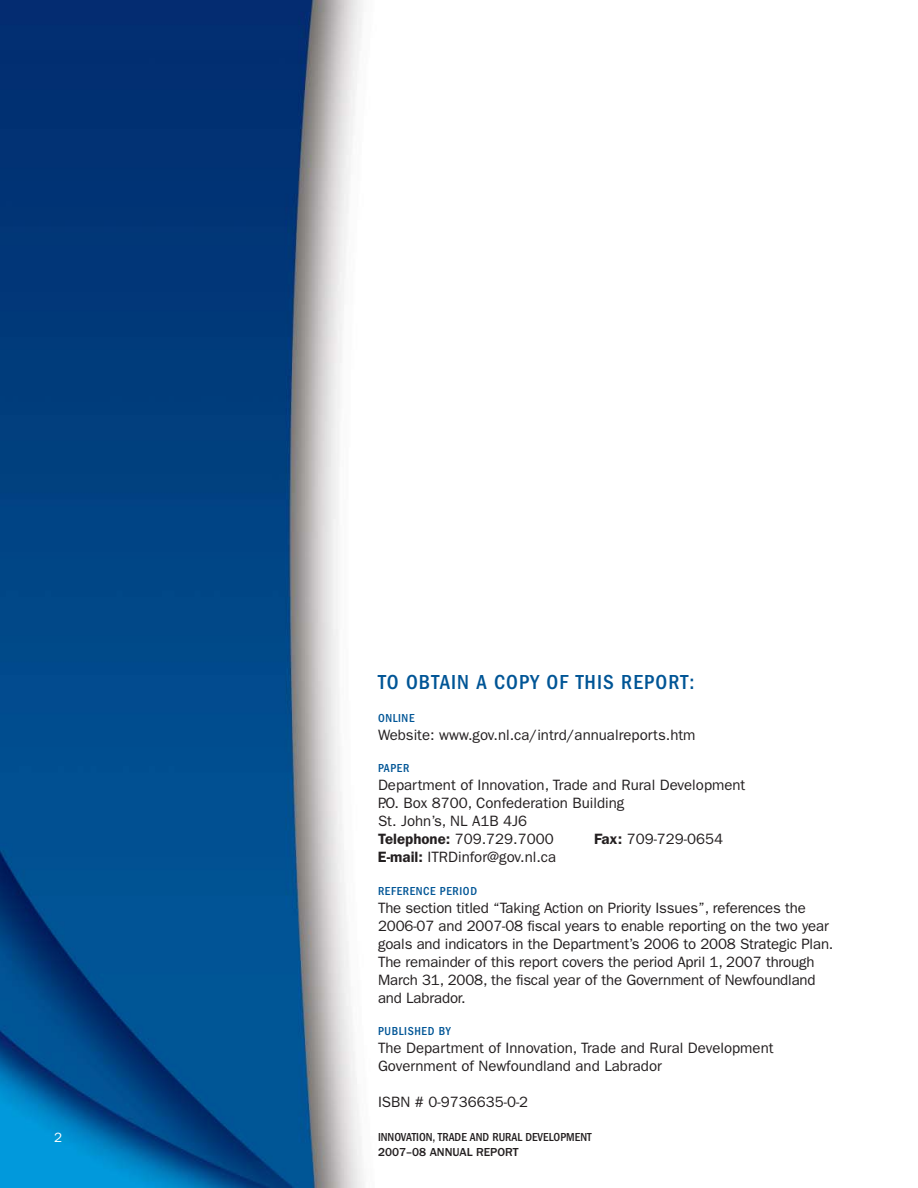
<style>
.page{position:relative;width:918px;height:1188px;background:#fff}
.page>*{position:absolute;margin:0;border:0;box-sizing:border-box;transform-origin:0 0}
.t1{font:500 condensed 21px "ITC Franklin Gothic Std";letter-spacing:.05em;color:#005596}
.t2{font:15px/18px "ITC Franklin Gothic Std";letter-spacing:-.01em;color:#231f20}
.t3{font:13.5px "ITC Franklin Gothic Std";color:#fff}
.t4{font:500 condensed 12px "ITC Franklin Gothic Std";letter-spacing:.05em;color:#005596}
.t5{font:500 condensed 12px "ITC Franklin Gothic Std";color:#231f20}
.t6{font:500 12px "ITC Franklin Gothic Std";color:#231f20}
.s1{font-weight:600}
</style>
<div class="page">
<img style="left:0;top:0;width:364px;height:1188px">
<h1 class="t1" style="left:378px;top:674px;width:318px">TO OBTAIN A COPY OF THIS REPORT:</h1>
<p class="t4" style="left:378px;top:713px;width:38px">ONLINE</p>
<p class="t2" style="left:378px;top:727px;width:319px">Website: www.gov.nl.ca/intrd/annualreports.htm</p>
<p class="t4" style="left:378px;top:764px;width:33px">PAPER</p>
<p class="t2" style="left:378px;top:778px;width:369px">Department of Innovation, Trade and Rural Development P.O. Box 8700, Confederation Building<br>St. John’s, NL A1B 4J6<br><span class="s1">Telephone:</span> 709.729.7000</p>
<p class="t2" style="left:594px;top:832px;width:131px"><span class="s1">Fax:</span> 709-729-0654</p>
<p class="t2" style="left:378px;top:850px;width:180px"><span class="s1">E-mail:</span> ITRDinfor@gov.nl.ca</p>
<p class="t4" style="left:378px;top:886px;width:101px">REFERENCE PERIOD</p>
<p class="t2" style="left:378px;top:900px;width:457px">The section titled “Taking Action on Priority Issues”, references the 2006-07 and 2007-08 fiscal years to enable reporting on the two year goals and indicators in the Department’s 2006 to 2008 Strategic Plan.<br>The remainder of this report covers the period April 1, 2007 through March 31, 2008, the fiscal year of the Government of Newfoundland and Labrador.</p>
<p class="t4" style="left:378px;top:1026px;width:74px">PUBLISHED BY</p>
<p class="t2" style="left:378px;top:1041px;width:397px">The Department of Innovation, Trade and Rural Development<br>Government of Newfoundland and Labrador</p>
<p class="t2" style="left:378px;top:1095px;width:152px">ISBN # 0-9736635-0-2</p>
<p class="t3" style="left:54px;top:1133px;width:10px">2</p>
<p class="t5" style="left:378px;top:1133px;width:215px">INNOVATION, TRADE AND RURAL DEVELOPMENT</p>
<p class="t6" style="left:378px;top:1147px;width:142px">2007–08 ANNUAL REPORT</p>
</div>
